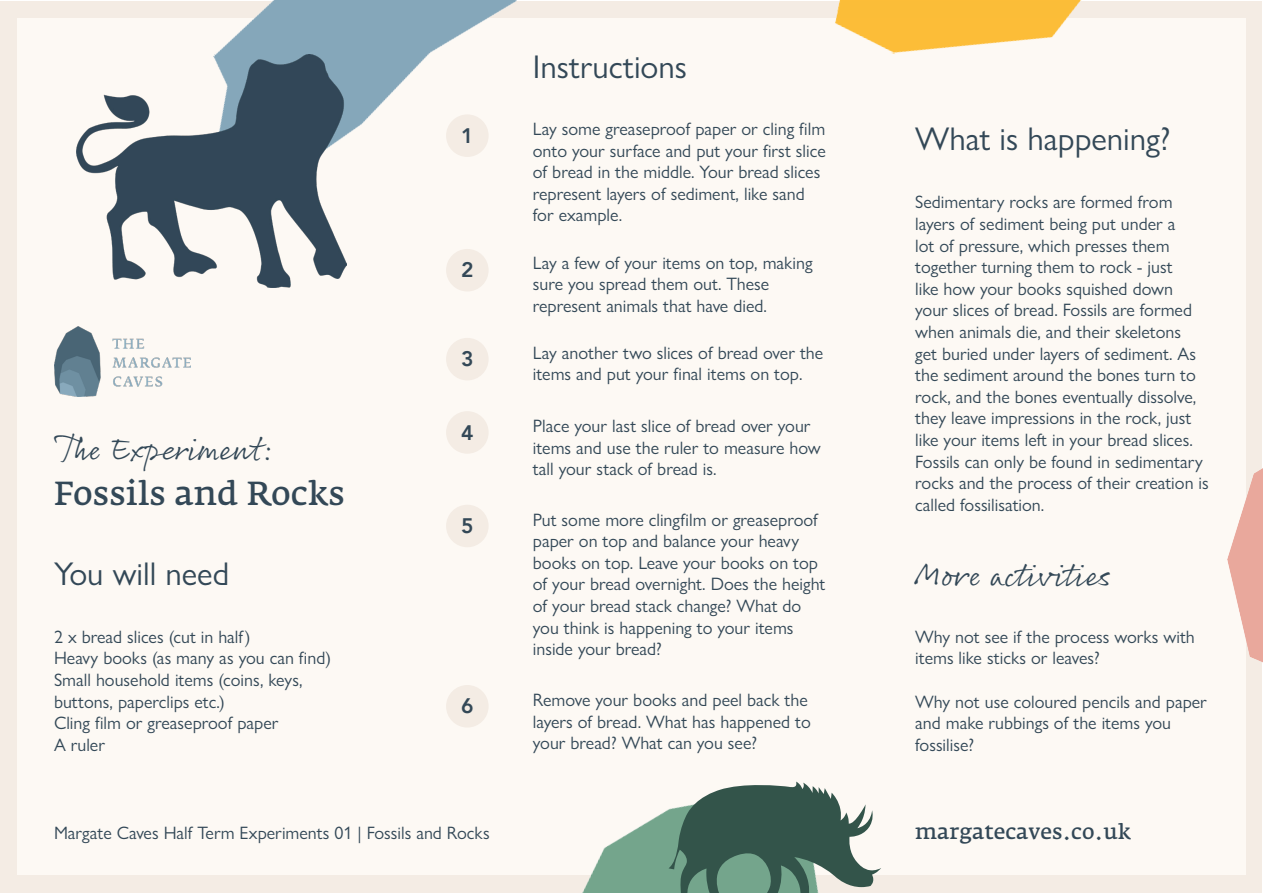
<style>
.page{position:relative;width:1263px;height:893px;background:#fff}
.page>*{position:absolute;margin:0;border:0;box-sizing:border-box;transform-origin:0 0}
.t1{font:33px "Gill Sans Nova";color:#334857}
.t2{font:33px "Rollerscript Smooth";color:#334857}
.t3{font:33px "Fedra Serif A Pro";color:#334857}
.t4{font:21px "Fedra Serif A Pro";color:#334857}
.t5{font:800 21px "Avenir";color:#334857}
.t6{font:18px/21.6px "Gill Sans Nova";color:#334857}
</style>
<div class="page">
<div style="left:1px;top:1px;width:1261px;height:891px;background:#f4ece4"></div>
<div style="left:17px;top:18px;width:1228px;height:856px;background:#fdf9f4"></div>
<img style="left:214px;top:0;width:303px;height:135px">
<img style="left:54px;top:327px;width:137px;height:70px">
<img style="left:835px;top:0;width:247px;height:54px">
<div style="left:446px;top:114px;width:43px;height:43px;background:#f4ece4;border-radius:50%"></div>
<div style="left:446px;top:249px;width:43px;height:42px;background:#f4ece4;border-radius:50%"></div>
<div style="left:446px;top:338px;width:43px;height:42px;background:#f4ece4;border-radius:50%"></div>
<div style="left:446px;top:411px;width:43px;height:43px;background:#f4ece4;border-radius:50%"></div>
<div style="left:446px;top:505px;width:43px;height:42px;background:#f4ece4;border-radius:50%"></div>
<div style="left:446px;top:685px;width:43px;height:42px;background:#f4ece4;border-radius:50%"></div>
<img style="left:77px;top:55px;width:270px;height:233px">
<img style="left:1228px;top:421px;width:35px;height:299px">
<img style="left:578px;top:781px;width:219px;height:112px">
<svg style="left:668px;top:782px;width:213px;height:111px"></svg>
<p class="t1" style="left:533px;top:47px;width:156px">Instructions</p>
<p class="t2" style="left:54px;top:428px;width:221px">The Experiment:</p>
<p class="t3" style="left:54px;top:472px;width:292px">Fossils and Rocks</p>
<p class="t5" style="left:461px;top:119px;width:14px">1</p>
<p class="t6" style="left:533px;top:118px;width:294px">Lay some greaseproof paper or cling film onto your surface and put your first slice of bread in the middle. Your bread slices represent layers of sediment, like sand for example.</p>
<p class="t5" style="left:461px;top:254px;width:14px">2</p>
<p class="t6" style="left:533px;top:252px;width:281px">Lay a few of your items on top, making sure you spread them out. These represent animals that have died.</p>
<p class="t5" style="left:461px;top:343px;width:14px">3</p>
<p class="t6" style="left:533px;top:342px;width:292px">Lay another two slices of bread over the items and put your final items on top.</p>
<p class="t5" style="left:461px;top:416px;width:14px">4</p>
<p class="t6" style="left:533px;top:415px;width:289px">Place your last slice of bread over your items and use the ruler to measure how tall your stack of bread is.</p>
<p class="t1" style="left:915px;top:119px;width:257px">What is happening?</p>
<p class="t6" style="left:915px;top:191px;width:295px">Sedimentary rocks are formed from layers of sediment being put under a<br>lot of pressure, which presses them together turning them to rock - just<br>like how your books squished down your slices of bread. Fossils are formed when animals die, and their skeletons<br>get buried under layers of sediment. As the sediment around the bones turn to rock, and the bones eventually dissolve, they leave impressions in the rock, just like your items left in your bread slices.<br>Fossils can only be found in sedimentary rocks and the process of their creation is called fossilisation.</p>
<p class="t1" style="left:54px;top:554px;width:177px">You will need</p>
<p class="t6" style="left:54px;top:626px;width:198px">2 x bread slices (cut in half)</p>
<p class="t6" style="left:54px;top:647px;width:279px">Heavy books (as many as you can find)</p>
<p class="t6" style="left:54px;top:669px;width:250px">Small household items (coins, keys, buttons, paperclips etc.)</p>
<p class="t6" style="left:54px;top:712px;width:226px">Cling film or greaseproof paper<br>A ruler</p>
<p class="t5" style="left:461px;top:509px;width:14px">5</p>
<p class="t5" style="left:461px;top:690px;width:14px">6</p>
<p class="t6" style="left:533px;top:509px;width:294px">Put some more clingfilm or greaseproof paper on top and balance your heavy books on top. Leave your books on top of your bread overnight. Does the height of your bread stack change? What do you think is happening to your items inside your bread?</p>
<p class="t6" style="left:533px;top:689px;width:280px">Remove your books and peel back the layers of bread. What has happened to your bread? What can you see?</p>
<p class="t2" style="left:915px;top:555px;width:197px">More activities</p>
<p class="t6" style="left:915px;top:626px;width:281px">Why not see if the process works with items like sticks or leaves?</p>
<p class="t6" style="left:915px;top:691px;width:293px">Why not use coloured pencils and paper and make rubbings of the items you fossilise?</p>
<p class="t6" style="left:54px;top:822px;width:437px">Margate Caves Half Term Experiments 01 | Fossils and Rocks</p>
<p class="t4" style="left:915px;top:818px;width:217px">margatecaves.co.uk</p>
</div>
